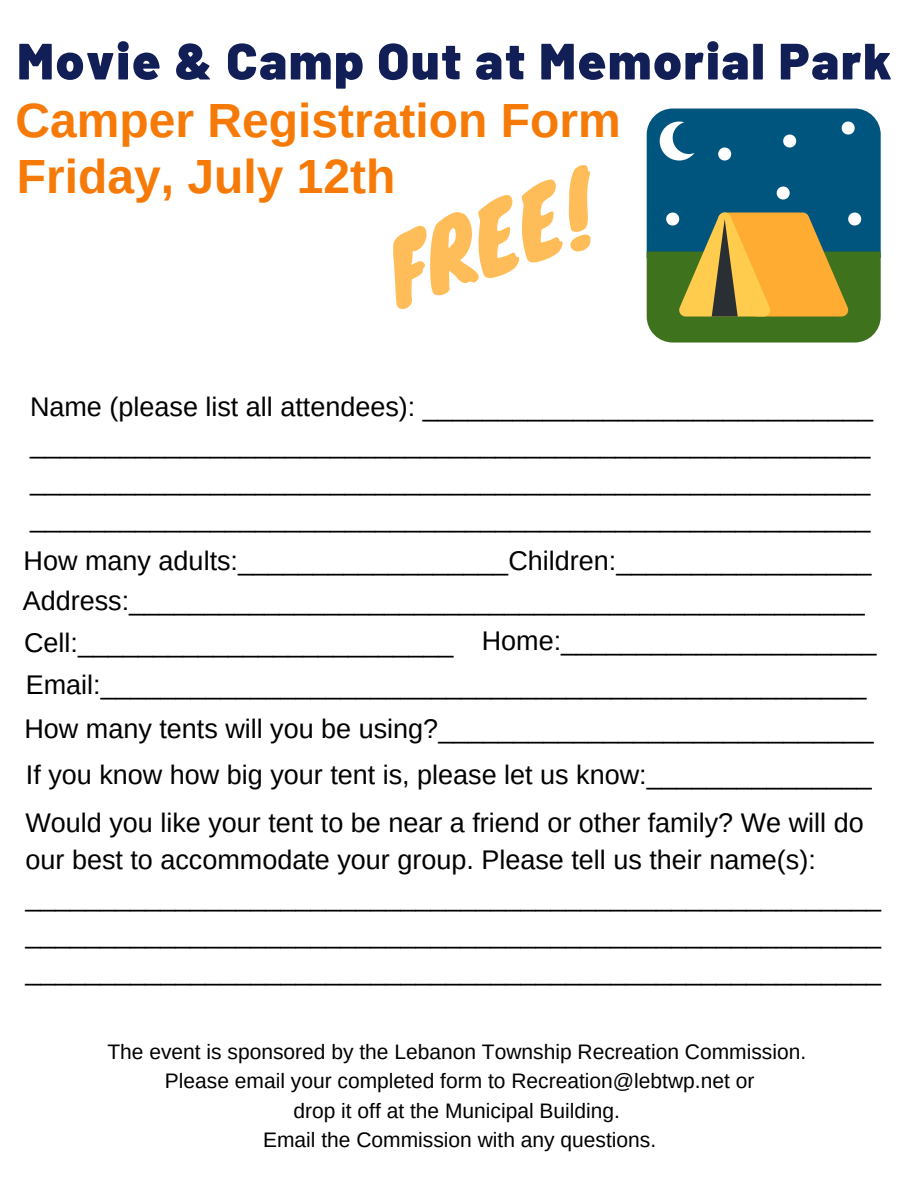
<style>
.page{position:relative;width:918px;height:1188px;background:#fff}
.page>*{position:absolute;margin:0;border:0;box-sizing:border-box;transform-origin:0 0}
.t1{font:88.05px "Knewave";color:#ffbd59}
.t2{font:900 51px "Barlow";letter-spacing:.04em;color:#121f57}
.t3{font:700 48px/56.7px "Arimo";color:#f67a07}
.t4{font:27px/37.2px "Arimo";color:#000}
.t5{font:21px/29.2px "Arimo";color:#000;text-align:center}
</style>
<div class="page">
<svg style="left:647px;top:109px;width:234px;height:234px"></svg>
<h2 class="t2" style="left:17px;top:28px;width:876px">Movie &amp; Camp Out at Memorial Park</h2>
<h3 class="t3" style="left:15px;top:91px;width:607px">Camper Registration Form<br>Friday, July 12th</h3>
<h1 class="t1" style="left:365px;top:209px;width:215px;rotate:-20deg">FREE!</h1>
<p class="t4" style="left:30px;top:388px;width:845px;text-align:justify">Name (please list all attendees): ______________________________ ________________________________________________________ ________________________________________________________ ________________________________________________________</p>
<p class="t4" style="left:24px;top:542px;width:849px">How many adults:__________________Children:_________________</p>
<p class="t4" style="left:23px;top:579px;width:855px;line-height:42px">Address:_________________________________________________<br>Cell:_________________________ Home:_____________________<br>Email:___________________________________________________</p>
<p class="t4" style="left:24px;top:707px;width:851px;line-height:45.2px">How many tents will you be using?_____________________________<br>If you know how big your tent is, please let us know:_______________</p>
<p class="t4" style="left:26px;top:804px;width:857px">Would you like your tent to be near a friend or other family? We will do our best to accommodate your group. Please tell us their name(s): _________________________________________________________ _________________________________________________________ _________________________________________________________</p>
<p class="t5" style="left:107px;top:1037px;width:700px">The event is sponsored by the Lebanon Township Recreation Commission.<br>Please email your completed form to Recreation@lebtwp.net or<br>drop it off at the Municipal Building.<br>Email the Commission with any questions.</p>
</div>
